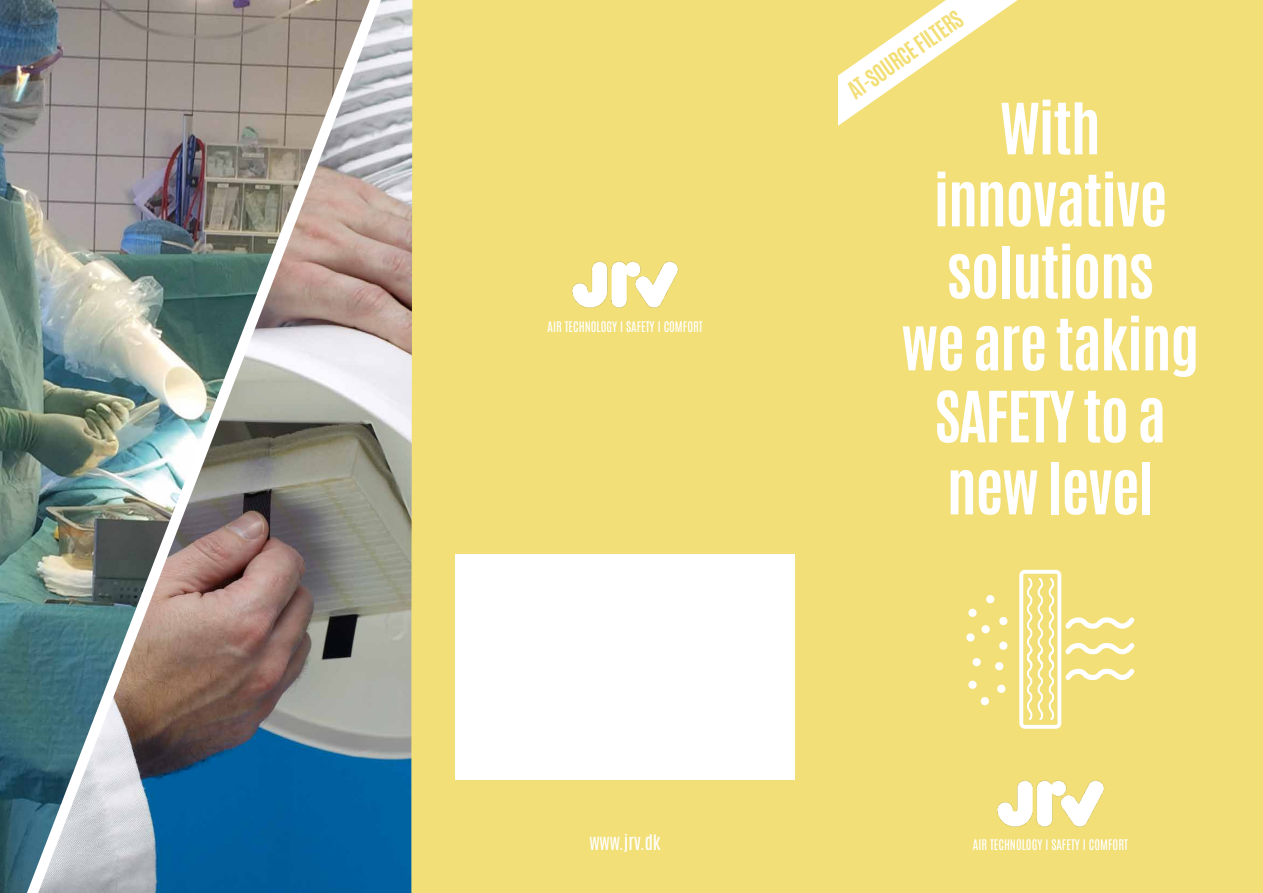
<style>
.page{position:relative;width:1263px;height:893px;background:#f2df78}
.page>*{position:absolute;margin:0;border:0;box-sizing:border-box;transform-origin:0 0}
.t1{font:700 60px/72px "Antonio";letter-spacing:-.02em;color:#fff;text-align:center}
.t2{font:700 21px "Antonio";color:#f2df78}
.t3{font:18px "Antonio";color:#fff}
.t4{font:12.45px "Antonio";color:#fff}
</style>
<div class="page">
<svg style="left:838px;top:0;width:180px;height:126px"></svg>
<img style="left:997px;top:780px;width:107px;height:47px">
<img style="left:572px;top:261px;width:106px;height:47px">
<img style="left:394px;top:0;width:18px;height:893px">
<img style="left:0;top:0;width:14px;height:893px">
<img style="left:14px;top:0;width:380px;height:893px">
<div style="left:999px;top:617px;width:8px;height:8px;background:#fff;border-radius:50%"></div>
<div style="left:981px;top:625px;width:9px;height:8px;background:#fff;border-radius:50%"></div>
<div style="left:986px;top:595px;width:8px;height:8px;background:#fff;border-radius:50%"></div>
<div style="left:968px;top:609px;width:9px;height:8px;background:#fff;border-radius:50%"></div>
<div style="left:999px;top:642px;width:8px;height:8px;background:#fff;border-radius:50%"></div>
<div style="left:966px;top:633px;width:8px;height:9px;background:#fff;border-radius:50%"></div>
<div style="left:972px;top:658px;width:9px;height:8px;background:#fff;border-radius:50%"></div>
<div style="left:995px;top:662px;width:8px;height:8px;background:#fff;border-radius:50%"></div>
<div style="left:997px;top:685px;width:8px;height:8px;background:#fff;border-radius:50%"></div>
<div style="left:968px;top:681px;width:9px;height:8px;background:#fff;border-radius:50%"></div>
<div style="left:981px;top:697px;width:8px;height:8px;background:#fff;border-radius:50%"></div>
<svg style="left:1019px;top:570px;width:116px;height:159px"></svg>
<div style="left:455px;top:554px;width:340px;height:226px;background:#fff"></div>
<p class="t4" style="left:548px;top:318px;width:157px">AIR TECHNOLOGY I SAFETY I COMFORT</p>
<h3 class="t3" style="left:589px;top:830px;width:73px">www.jrv.dk</h3>
<h2 class="t2" style="left:842px;top:80px;width:135px;rotate:-35deg">AT-SOURCE FILTERS</h2>
<h1 class="t1" style="left:901px;top:94px;width:299px">With innovative solutions<br>we are taking<br>SAFETY to a new level</h1>
<p class="t4" style="left:973px;top:836px;width:157px">AIR TECHNOLOGY I SAFETY I COMFORT</p>
</div>
